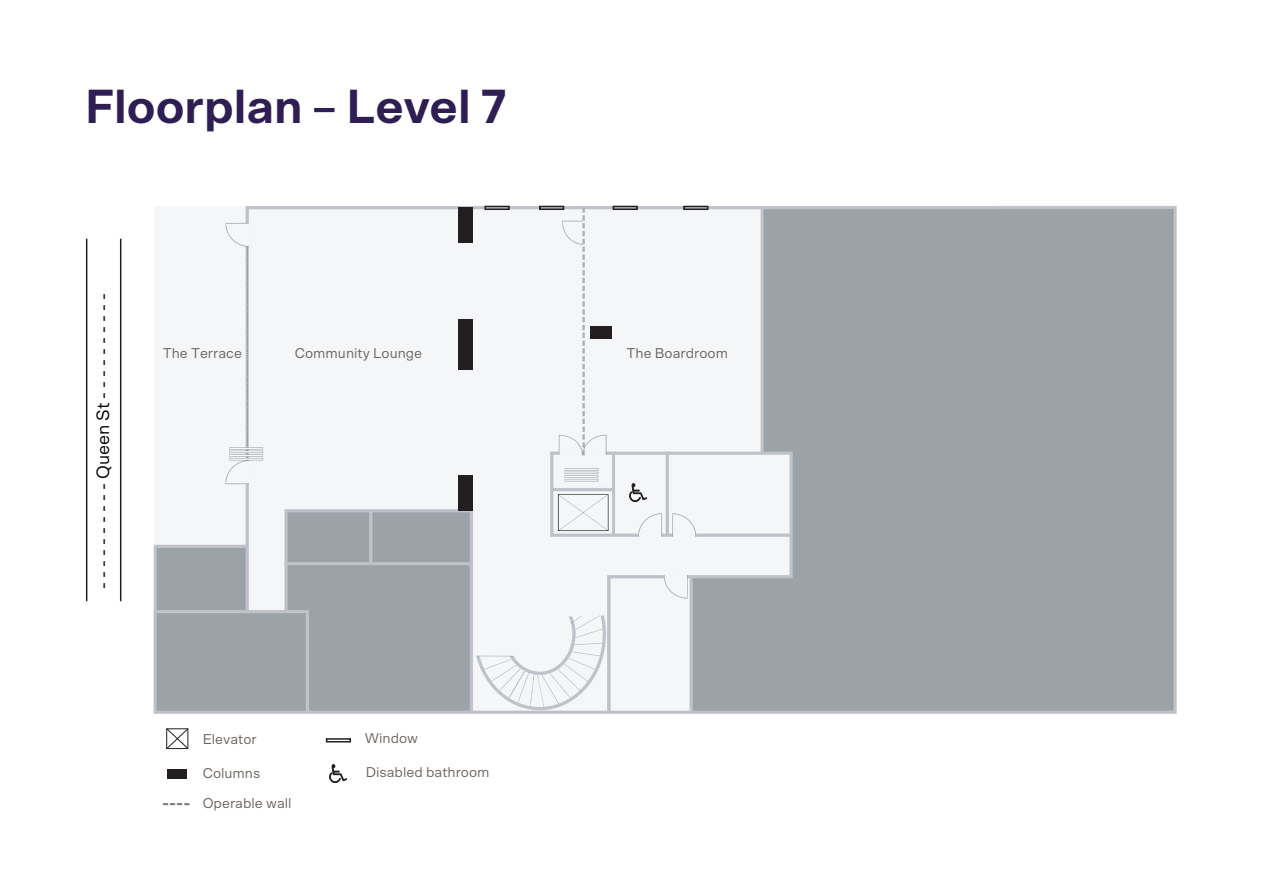
<style>
.page{position:relative;width:1263px;height:893px;background:#fff}
.page>*{position:absolute;margin:0;border:0;box-sizing:border-box;transform-origin:0 0}
.Heading{font:700 48px "Scto Grotesk A";color:#2f1e53}
.t1{font:300 30px "Scto Grotesk A";color:#2f1e53}
.t2{font:18px "Scto Grotesk A";color:#000001}
.t3{font:14.25px/30.3px "Scto Grotesk A";color:#6b645e}
.s1{font-weight:700;font-size:18px;color:#75797b}
</style>
<div class="page">
<hr style="left:86px;top:239px;width:1px;height:362px;background:#231f20">
<hr style="left:120px;top:239px;width:1px;height:362px;background:#231f20">
<img style="left:153px;top:205px;width:1024px;height:509px">
<div style="left:458px;top:475px;width:15px;height:35px;background:#231f20"></div>
<div style="left:458px;top:319px;width:15px;height:51px;background:#231f20"></div>
<div style="left:458px;top:207px;width:15px;height:35px;background:#231f20"></div>
<div style="left:591px;top:327px;width:21px;height:12px;background:#231f20"></div>
<svg style="left:166px;top:728px;width:23px;height:21px"></svg>
<div style="left:168px;top:769px;width:19px;height:9px;background:#231f20"></div>
<div style="left:484px;top:206px;width:26px;height:4px;border:2px solid #231f20"></div>
<div style="left:539px;top:206px;width:25px;height:4px;border:2px solid #231f20"></div>
<div style="left:613px;top:206px;width:25px;height:4px;border:2px solid #231f20"></div>
<div style="left:683px;top:206px;width:25px;height:4px;border:2px solid #231f20"></div>
<img style="left:629px;top:484px;width:17px;height:17px">
<div style="left:326px;top:738px;width:25px;height:4px;border:2px solid #231f20"></div>
<img style="left:330px;top:765px;width:17px;height:17px">
<p class="Heading" style="left:85px;top:78px;width:424px">Floorplan – Level 7</p>
<p class="t1" style="left:272px;top:86px;width:19px">6</p>
<p class="t1" style="left:43px;top:86px;width:247px">Floorplan - Level 7</p>
<p class="t2" style="left:92px;top:589px;width:297px;rotate:-90deg">- - - - - - - - - - Queen St - - - - - - - - - -</p>
<p class="t3" style="left:163px;top:338px;width:81px">The Terrace</p>
<p class="t3" style="left:295px;top:338px;width:129px">Community Lounge</p>
<p class="t3" style="left:626px;top:338px;width:103px">The Boardroom</p>
<p class="t3" style="left:203px;top:724px;width:56px">Elevator</p>
<p class="t3" style="left:162px;top:757px;width:131px;text-indent:41px">Columns <span class="s1">----</span> Operable wall</p>
<p class="t3" style="left:365px;top:723px;width:55px">Window</p>
<p class="t3" style="left:366px;top:757px;width:125px">Disabled bathroom</p>
</div>
